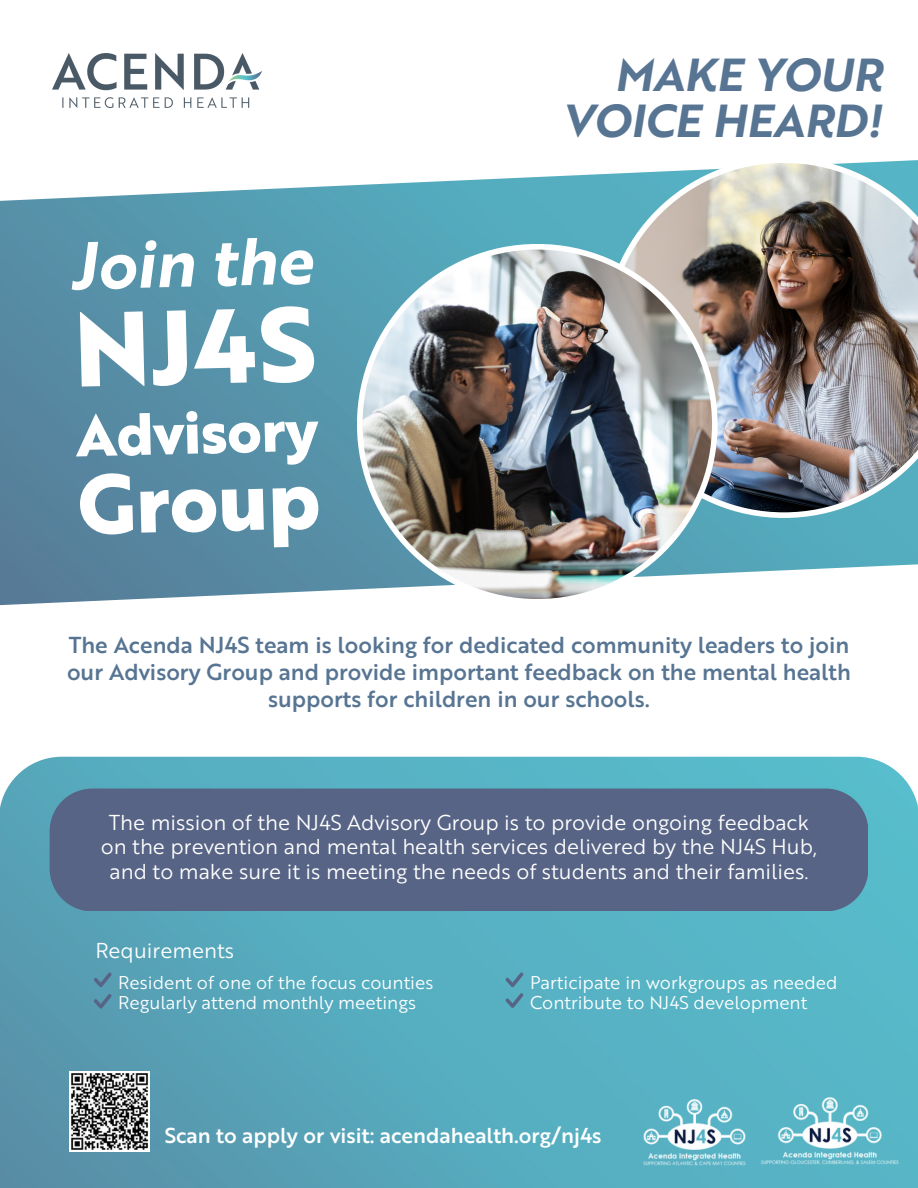
<style>
.page{position:relative;width:918px;height:1188px;background:#fff}
.page>*{position:absolute;margin:0;border:0;box-sizing:border-box;transform-origin:0 0}
.t1{font:800 102.3px "Brother 1816";color:#fff}
.t2{font:800 81.75px "Brother 1816";color:#fff}
.t3{font:italic 700 65.25px "Brother 1816";color:#fff}
.t4{font:800 57.9px "Brother 1816";color:#fff}
.t5{font:italic 700 45px "Brother 1816";color:#577593}
.t6{font:500 22.5px/27px "Brother 1816";color:#577593;text-align:center}
.t7{font:21px/24.8px "Brother 1816";color:#fff;text-align:center}
.t8{font:500 21px "Brother 1816";color:#fff}
.t9{font:18px "Brother 1816";color:#fff}
</style>
<div class="page">
<svg style="left:0;top:756px;width:918px;height:432px;background:#58acbe"></svg>
<div style="left:50px;top:789px;width:818px;height:122px;background:#576485"></div>
<svg style="left:94px;top:973px;width:18px;height:14px"></svg>
<svg style="left:94px;top:994px;width:18px;height:15px"></svg>
<svg style="left:505px;top:973px;width:18px;height:14px"></svg>
<img style="left:53px;top:53px;width:209px;height:54px">
<img style="left:0;top:174px;width:918px;height:431px">
<svg style="left:604px;top:160px;width:314px;height:358px"></svg>
<img style="left:609px;top:163px;width:309px;height:349px">
<div style="left:357px;top:244px;width:361px;height:361px;background:#fff;border-radius:50%"></div>
<img style="left:363px;top:250px;width:349px;height:349px;border-radius:50%">
<img style="left:640px;top:1096px;width:108px;height:72px">
<img style="left:69px;top:1071px;width:80px;height:80px">
<img style="left:757px;top:1095px;width:146px;height:73px">
<svg style="left:505px;top:993px;width:18px;height:15px"></svg>
<p class="t3" style="left:70px;top:239px;width:244px;rotate:-1deg">Join the</p>
<p class="t1" style="left:73px;top:308px;width:244px;rotate:-1deg">NJ4S</p>
<p class="t4" style="left:76px;top:412px;width:244px;rotate:-1deg">Advisory</p>
<p class="t2" style="left:77px;top:471px;width:244px;rotate:-1deg">Group</p>
<p class="t4" style="left:133px;top:409px;width:244px;rotate:-1deg">Advisory</p>
<p class="t2" style="left:135px;top:469px;width:244px;rotate:-1deg">Group</p>
<p class="t5" style="left:615px;top:57px;width:269px">MAKE YOUR</p>
<p class="t5" style="left:562px;top:103px;width:321px">VOICE HEARD!</p>
<p class="t6" style="left:67px;top:633px;width:785px">The Acenda NJ4S team is looking for dedicated community leaders to join our Advisory Group and provide important feedback on the mental health supports for children in our schools.</p>
<p class="t7" style="left:101px;top:812px;width:718px">The mission of the NJ4S Advisory Group is to provide ongoing feedback on the prevention and mental health services delivered by the NJ4S Hub, and to make sure it is meeting the needs of students and their families.</p>
<p class="t7" style="left:95px;top:941px;width:140px">Requirements</p>
<p class="t9" style="left:118px;top:975px;width:317px">Resident of one of the focus counties</p>
<p class="t9" style="left:118px;top:996px;width:299px">Regularly attend monthly meetings</p>
<p class="t9" style="left:530px;top:975px;width:309px">Participate in workgroups as needed</p>
<p class="t9" style="left:530px;top:996px;width:279px">Contribute to NJ4S development</p>
<p class="t8" style="left:165px;top:1127px;width:438px">Scan to apply or visit: acendahealth.org/nj4s</p>
</div>
